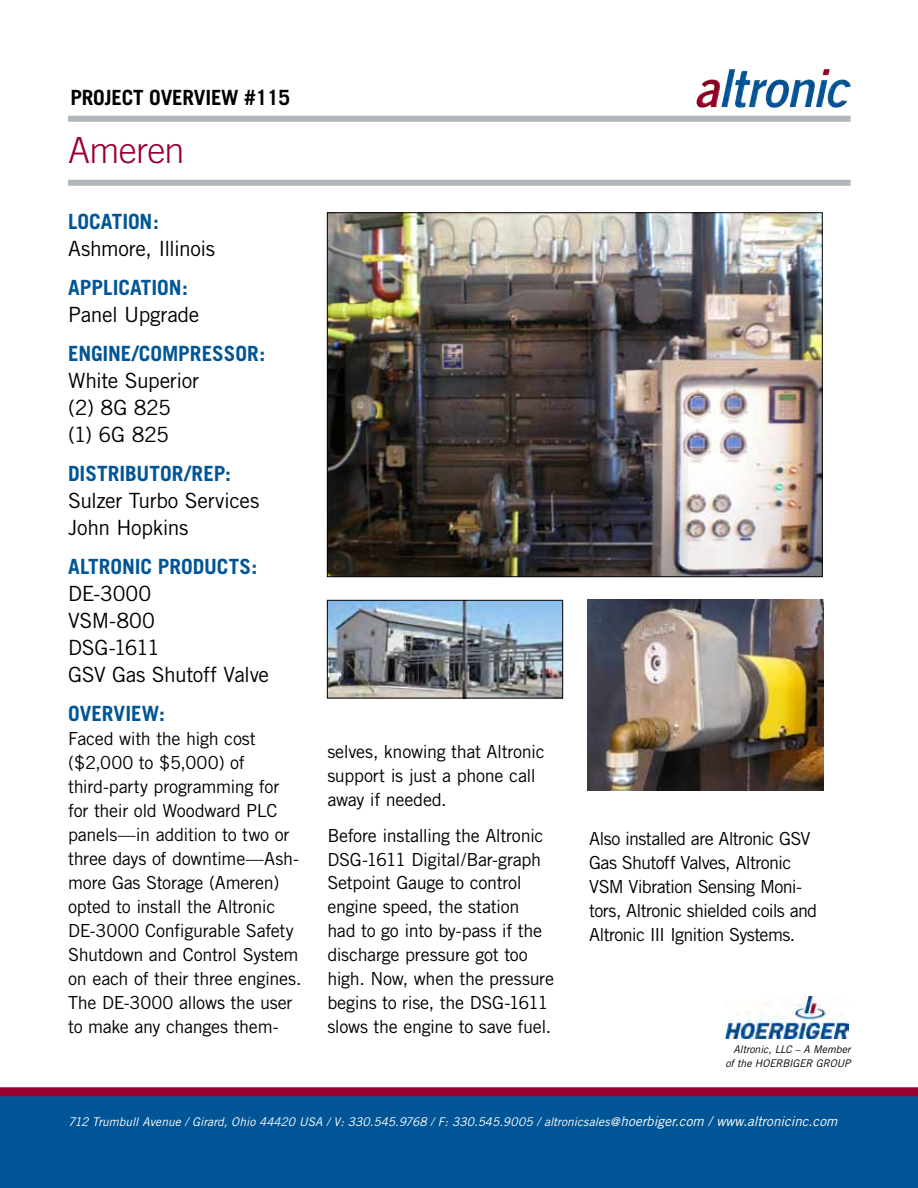
<style>
.page{position:relative;width:918px;height:1188px;background:#fff}
.page>*{position:absolute;margin:0;border:0;box-sizing:border-box;transform-origin:0 0}
.t1{font:300 36px "Trade Gothic";letter-spacing:-.02em;color:#98002e}
.t2{font:21px/27px "Trade Gothic";letter-spacing:-.02em;color:#000}
.t3{font:700 21px "Trade Gothic";letter-spacing:-.005em;color:#005596}
.t4{font:700 21px "Trade Gothic";letter-spacing:-.01em;color:#000}
.t5{font:18px/24px "Trade Gothic";letter-spacing:-.02em;color:#000}
.t6{font:18px/24px "Trade Gothic";letter-spacing:-.04em;color:#000}
.t7{font:italic 12px "Trade Gothic";color:#fff}
.t8{font:italic 10.5px/13.5px "Trade Gothic";letter-spacing:-.005em;color:#000;text-align:right}
.s1{font-size:13.5px}
</style>
<div class="page">
<div style="left:0;top:1092px;width:918px;height:96px;background:#005596"></div>
<div style="left:0;top:1087px;width:918px;height:9px;background:#98002e"></div>
<div style="left:68px;top:116px;width:783px;height:6px;background:#b0b7bc"></div>
<div style="left:68px;top:180px;width:783px;height:6px;background:#b0b7bc"></div>
<img style="left:725px;top:996px;width:124px;height:43px">
<img style="left:721px;top:69px;width:109px;height:38px">
<img style="left:329px;top:602px;width:232px;height:94px">
<div style="left:327px;top:600px;width:236px;height:98px;border:1px solid #000"></div>
<img style="left:329px;top:214px;width:492px;height:361px">
<img style="left:588px;top:600px;width:235px;height:190px">
<p class="t4" style="left:70px;top:85px;width:221px">PROJECT OVERVIEW #115</p>
<h1 class="t1" style="left:68px;top:129px;width:118px">Ameren</h1>
<p class="t3" style="left:68px;top:209px;width:92px">LOCATION:</p>
<p class="t2" style="left:68px;top:235px;width:149px">Ashmore, Illinois</p>
<p class="t3" style="left:68px;top:275px;width:121px">APPLICATION:</p>
<p class="t2" style="left:68px;top:301px;width:133px">Panel Upgrade</p>
<p class="t3" style="left:68px;top:341px;width:199px">ENGINE/COMPRESSOR:</p>
<p class="t2" style="left:68px;top:367px;width:132px">White Superior (2) 8G 825 (1) 6G 825</p>
<p class="t3" style="left:68px;top:461px;width:165px">DISTRIBUTOR/REP:</p>
<p class="t2" style="left:68px;top:487px;width:193px">Sulzer Turbo Services<br>John Hopkins</p>
<p class="t3" style="left:68px;top:554px;width:191px">ALTRONIC PRODUCTS:</p>
<p class="t2" style="left:68px;top:580px;width:202px">DE-3000<br>VSM-800<br>DSG-1611<br>GSV Gas Shutoff Valve</p>
<p class="t3" style="left:68px;top:701px;width:98px">OVERVIEW:</p>
<p class="t5" style="left:68px;top:726px;width:235px">Faced with the high cost ($2,000 to $5,000) of third-party programming for for their old Woodward PLC panels—in addition to two or three days of downtime—Ash&shy;more Gas Storage (Ameren) opted to install the Altronic<br>DE-3000 Configurable Safety<br>Shutdown and Control System on each of their three engines.<br>The DE-3000 allows the user to make any changes them-</p>
<p class="t5" style="left:327px;top:739px;width:219px">selves, knowing that Altronic support is just a phone call away if needed.</p>
<p class="t5" style="left:327px;top:823px;width:228px">Before installing the Altronic<br>DSG-1611 Digital/Bar-graph<br>Setpoint Gauge to control engine speed, the station<br>had to go into by-pass if the discharge pressure got too high. Now, when the pressure begins to rise, the DSG-1611 slows the engine to save fuel.</p>
<p class="t6" style="left:589px;top:827px;width:230px">Also installed are Altronic GSV<br>Gas Shutoff Valves, Altronic<br>VSM Vibration Sensing Moni&shy;tors, Altronic shielded coils and<br>Altronic III Ignition Systems.</p>
<p class="t8" style="left:725px;top:1043px;width:127px">Altronic, LLC – A Member of the HOERBIGER GROUP</p>
<p class="t7" style="left:68px;top:1115px;width:771px">712 Trumbull Avenue / Girard, Ohio 44420 USA / V: 330.545.9768 / F: 330.545.9005 / altronicsales@<span class="s1">hoerbiger.com / www.altronicinc.com</span></p>
</div>
